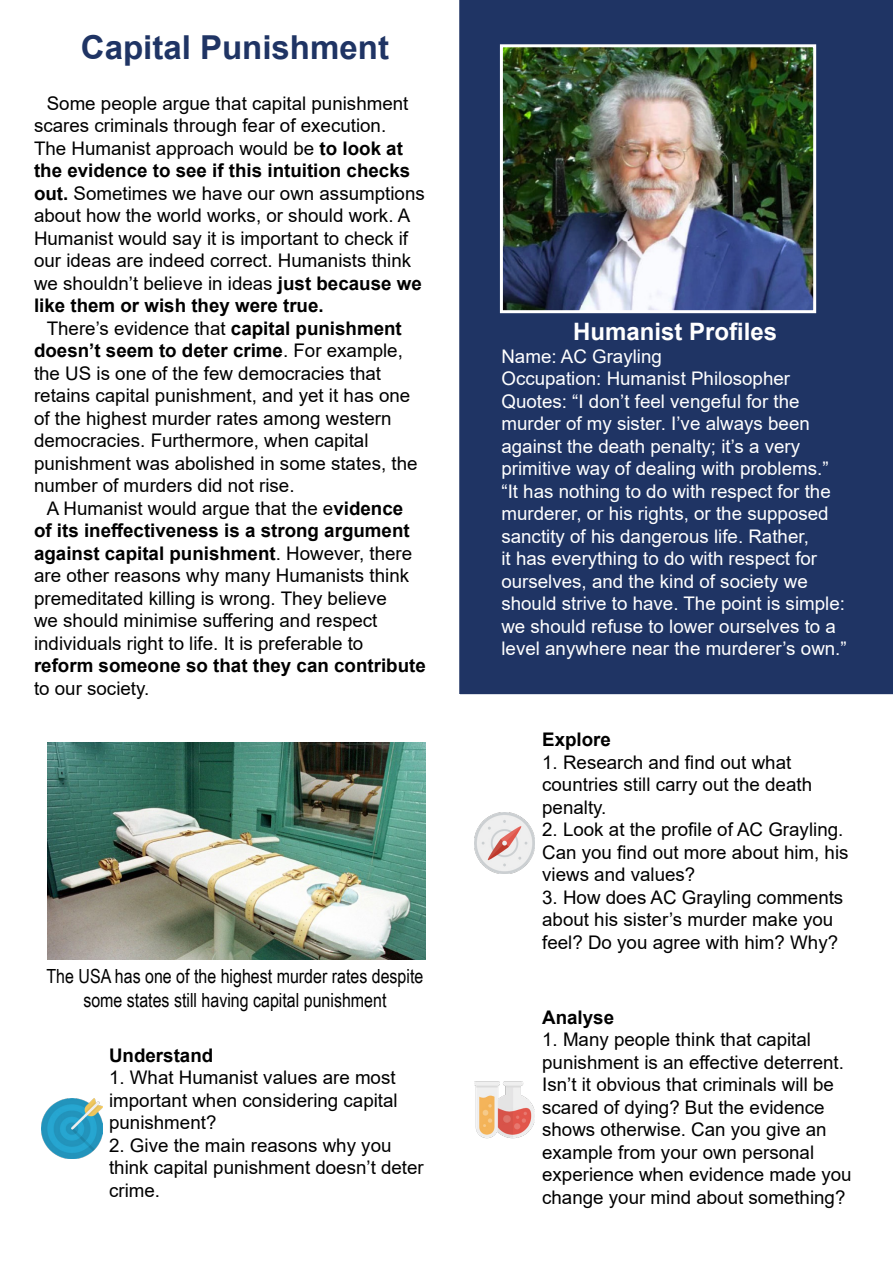
<style>
.page{position:relative;width:893px;height:1263px;background:#fff}
.page>*{position:absolute;margin:0;border:0;box-sizing:border-box;transform-origin:0 0}
.t1{font:700 33px "Arial";color:#1f3464}
.t2{font:700 24px "Arial";color:#fff}
.t3{font:19.5px/23.4px "Arial Narrow";color:#000;text-align:center}
.t4{font:18.75px/22.5px "Arial";color:#000}
.t5{font:18.75px/22.5px "Arial";color:#fff}
.t6{font:700 18.75px "Arial";color:#000}
.s1{font-weight:700}
</style>
<div class="page">
<div style="left:459px;top:0;width:434px;height:695px;background:#1f3464"></div>
<img style="left:42px;top:1098px;width:60px;height:61px">
<img style="left:474px;top:813px;width:61px;height:60px">
<img style="left:474px;top:1081px;width:61px;height:58px">
<img style="left:504px;top:48px;width:308px;height:261px">
<div style="left:500px;top:44px;width:316px;height:269px;border:3px solid #fff"></div>
<img style="left:48px;top:742px;width:378px;height:217px">
<h1 class="t1" style="left:81px;top:24px;width:310px">Capital Punishment</h1>
<p class="t4" style="left:34px;top:92px;width:392px;text-indent:13px">Some people argue that capital punishment scares criminals through fear of execution.<br>The Humanist approach would be <span class="s1">to look at the evidence to see if this intuition checks out.</span> Sometimes we have our own assumptions about how the world works, or should work. A Humanist would say it is important to check if our ideas are indeed correct. Humanists think we shouldn’t believe in ideas <span class="s1">just because we like them or wish they were true.</span></p>
<p class="t4" style="left:34px;top:317px;width:385px;text-indent:13px">There’s evidence that <span class="s1">capital punishment doesn’t seem to deter crime</span>. For example, the US is one of the few democracies that retains capital punishment, and yet it has one of the highest murder rates among western democracies. Furthermore, when capital punishment was abolished in some states, the number of murders did not rise.</p>
<p class="t4" style="left:34px;top:497px;width:380px;text-indent:13px">A Humanist would argue that the e<span class="s1">vidence of its ineffectiveness is a strong argument against capital punishment</span>. However, there are other reasons why many Humanists think premeditated killing is wrong. They believe we should minimise suffering and respect individuals right to life. It is preferable to</p>
<p class="t6" style="left:34px;top:652px;width:393px">reform someone so that they can contribute</p>
<p class="t4" style="left:34px;top:677px;width:117px">to our society.</p>
<p class="t3" style="left:46px;top:964px;width:378px">The USA has one of the highest murder rates despite some states still having capital punishment</p>
<p class="t6" style="left:109px;top:1042px;width:106px">Understand</p>
<p class="t4" style="left:109px;top:1066px;width:290px;text-align:justify">1. What Humanist values are most important when considering capital punishment?</p>
<p class="t4" style="left:109px;top:1134px;width:316px">2. Give the main reasons why you think capital punishment doesn’t deter crime.</p>
<p class="t2" style="left:573px;top:315px;width:206px">Humanist Profiles</p>
<p class="t5" style="left:501px;top:345px;width:347px">Name: AC Grayling<br>Occupation: Humanist Philosopher Quotes: “I don’t feel vengeful for the murder of my sister. I’ve always been against the death penalty; it’s a very primitive way of dealing with problems.” “It has nothing to do with respect for the murderer, or his rights, or the supposed sanctity of his dangerous life. Rather,<br>it has everything to do with respect for ourselves, and the kind of society we should strive to have. The point is simple: we should refuse to lower ourselves to a level anywhere near the murderer’s own.”</p>
<p class="t6" style="left:542px;top:726px;width:70px">Explore</p>
<p class="t4" style="left:542px;top:751px;width:271px">1. Research and find out what countries still carry out the death penalty.</p>
<p class="t4" style="left:542px;top:818px;width:308px">2. Look at the profile of AC Grayling.<br>Can you find out more about him, his views and values?</p>
<p class="t4" style="left:542px;top:886px;width:303px">3. How does AC Grayling comments about his sister’s murder make you feel? Do you agree with him? Why?</p>
<p class="t6" style="left:542px;top:1004px;width:73px">Analyse</p>
<p class="t4" style="left:542px;top:1028px;width:311px">1. Many people think that capital punishment is an effective deterrent.<br>Isn’t it obvious that criminals will be scared of dying? But the evidence shows otherwise. Can you give an example from your own personal experience when evidence made you change your mind about something?</p>
</div>
